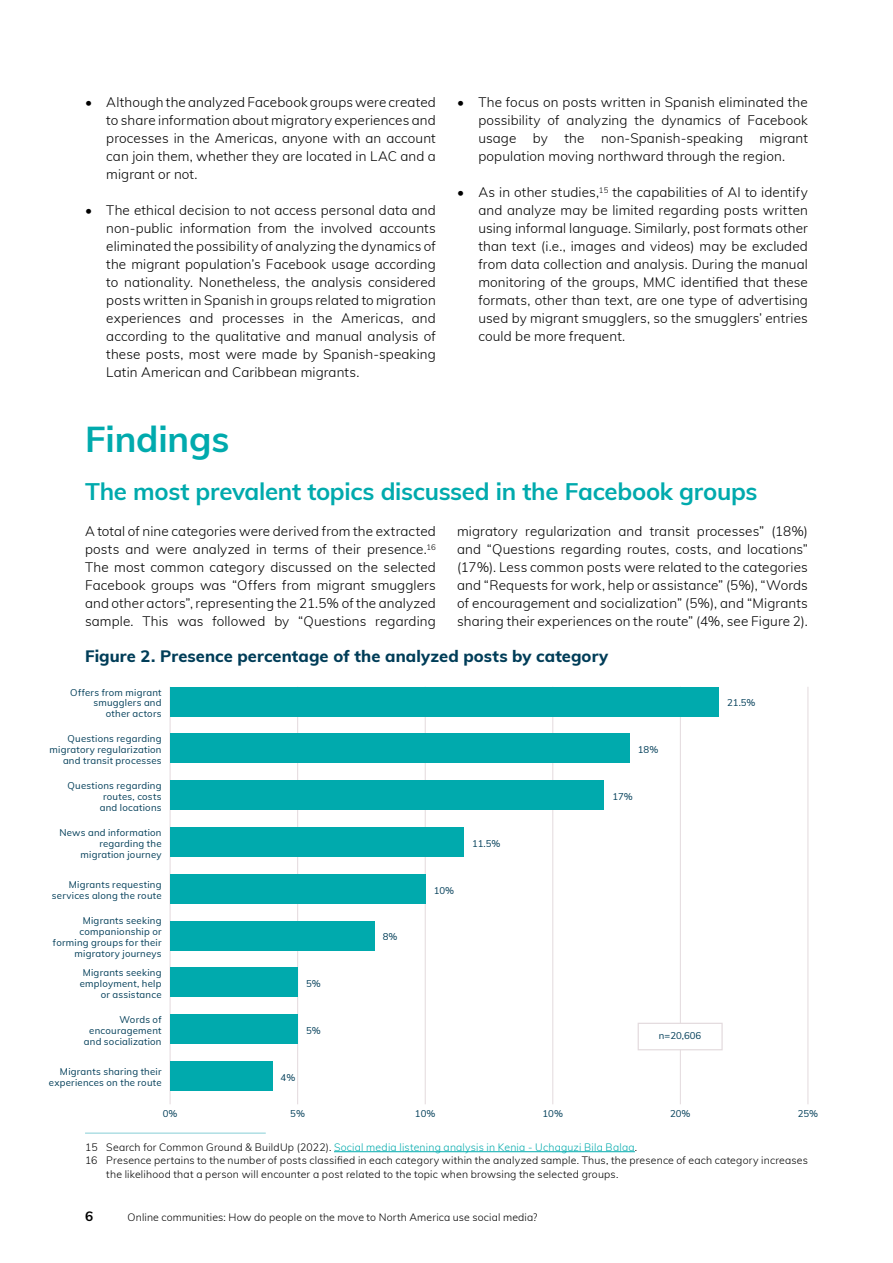
<style>
.page{position:relative;width:893px;height:1263px;background:#fff}
.page>*{position:absolute;margin:0;border:0;box-sizing:border-box;transform-origin:0 0}
.t1{font:700 36px "Muli";letter-spacing:-.005em;color:#00aaad}
.t2{font:700 24px "Muli";letter-spacing:-.01em;color:#00aaad}
.t3{font:800 16.5px "Muli";letter-spacing:.005em;color:#003d58}
.t4{font:300 13.5px/18px "Muli";letter-spacing:.01em;color:#000;text-align:justify}
.t5{font:700 13.5px "Muli";color:#000}
.t6{font:300 10.5px "Muli";letter-spacing:.015em;color:#000}
.t7{font:300 10.5px "Muli";letter-spacing:.015em;color:#00aaad}
.t8{font:9.6px/10.8px "Muli";letter-spacing:.025em;color:#003d58;text-align:right}
.s1{color:#000}
</style>
<div class="page">
<hr style="left:85px;top:1132px;width:181px;height:2px;background:#afdfe4">
<hr style="left:334px;top:1151px;width:301px;height:1px;background:#00aaad">
<hr style="left:170px;top:687px;width:1px;height:417px;background:#e3dadd">
<hr style="left:425px;top:687px;width:1px;height:417px;background:#e3dadd">
<hr style="left:552px;top:687px;width:1px;height:417px;background:#e3dadd">
<hr style="left:297px;top:687px;width:1px;height:417px;background:#e3dadd">
<hr style="left:680px;top:687px;width:1px;height:417px;background:#e3dadd">
<hr style="left:807px;top:687px;width:1px;height:417px;background:#e3dadd">
<div style="left:170px;top:780px;width:434px;height:30px;background:#00aaad"></div>
<div style="left:170px;top:827px;width:293px;height:30px;background:#00aaad"></div>
<div style="left:170px;top:874px;width:255px;height:30px;background:#00aaad"></div>
<div style="left:170px;top:921px;width:204px;height:29px;background:#00aaad"></div>
<div style="left:170px;top:967px;width:128px;height:30px;background:#00aaad"></div>
<div style="left:170px;top:1014px;width:128px;height:30px;background:#00aaad"></div>
<div style="left:170px;top:1061px;width:102px;height:30px;background:#00aaad"></div>
<div style="left:638px;top:1023px;width:85px;height:27px;background:#fff;border:1px solid #e3dadd"></div>
<div style="left:170px;top:733px;width:459px;height:30px;background:#00aaad"></div>
<div style="left:170px;top:687px;width:549px;height:29px;background:#00aaad"></div>
<p class="t4" style="left:106px;top:93px;width:331px;text-indent:-21px">• Although the analyzed Facebook groups were created to share information about migratory experiences and processes in the Americas, anyone with an account can join them, whether they are located in LAC and a migrant or not.</p>
<p class="t4" style="left:106px;top:201px;width:331px;text-indent:-21px">• The ethical decision to not access personal data and non-public information from the involved accounts eliminated the possibility of analyzing the dynamics of the migrant population’s Facebook usage according to nationality. Nonetheless, the analysis considered posts written in Spanish in groups related to migration experiences and processes in the Americas, and according to the qualitative and manual analysis of these posts, most were made by Spanish-speaking Latin American and Caribbean migrants.</p>
<p class="t4" style="left:478px;top:93px;width:331px;text-indent:-21px">• The focus on posts written in Spanish eliminated the possibility of analyzing the dynamics of Facebook usage by the non-Spanish-speaking migrant population moving northward through the region.</p>
<p class="t4" style="left:478px;top:183px;width:331px;text-indent:-21px">• As in other studies,<sup>15</sup> the capabilities of AI to identify and analyze may be limited regarding posts written using informal language. Similarly, post formats other than text (i.e., images and videos) may be excluded from data collection and analysis. During the manual monitoring of the groups, MMC identified that these formats, other than text, are one type of advertising used by migrant smugglers, so the smugglers’ entries could be more frequent.</p>
<h1 class="t1" style="left:85px;top:413px;width:146px">Findings</h1>
<h2 class="t2" style="left:85px;top:474px;width:674px">The most prevalent topics discussed in the Facebook groups</h2>
<p class="t4" style="left:85px;top:522px;width:352px">A total of nine categories were derived from the extracted posts and were analyzed in terms of their presence.<sup>16<br></sup>The most common category discussed on the selected Facebook groups was “Offers from migrant smugglers and other actors”, representing the 21.5% of the analyzed sample. This was followed by “Questions regarding</p>
<p class="t4" style="left:457px;top:522px;width:352px">migratory regularization and transit processes” (18%) and “Questions regarding routes, costs, and locations” (17%). Less common posts were related to the categories and “Requests for work, help or assistance” (5%), “Words of encouragement and socialization” (5%), and “Migrants sharing their experiences on the route” (4%, see Figure 2).</p>
<p class="t3" style="left:85px;top:644px;width:525px">Figure 2. Presence percentage of the analyzed posts by category</p>
<p class="t8" style="left:70px;top:686px;width:93px">Offers from migrant smugglers and other actors</p>
<p class="t8" style="left:50px;top:733px;width:114px">Questions regarding migratory regularization and transit processes</p>
<p class="t8" style="left:68px;top:780px;width:96px">Questions regarding routes, costs<br>and locations</p>
<p class="t8" style="left:59px;top:827px;width:104px">News and information regarding the migration journey</p>
<p class="t8" style="left:52px;top:879px;width:111px">Migrants requesting services along the route</p>
<p class="t8" style="left:53px;top:915px;width:110px">Migrants seeking companionship or forming groups for their migratory journeys</p>
<p class="t8" style="left:80px;top:967px;width:83px">Migrants seeking employment, help or assistance</p>
<p class="t8" style="left:84px;top:1014px;width:79px">Words of encouragement and socialization</p>
<p class="t8" style="left:49px;top:1066px;width:114px">Migrants sharing their experiences on the route</p>
<p class="t8" style="left:306px;top:978px;width:16px">5%</p>
<p class="t8" style="left:306px;top:1024px;width:16px">5%</p>
<p class="t8" style="left:281px;top:1071px;width:16px">4%</p>
<p class="t8" style="left:383px;top:931px;width:16px">8%</p>
<p class="t8" style="left:434px;top:884px;width:22px">10%</p>
<p class="t8" style="left:472px;top:837px;width:30px">11.5%</p>
<p class="t8" style="left:638px;top:744px;width:22px">18%</p>
<p class="t8" style="left:612px;top:791px;width:22px">17%</p>
<p class="t8" style="left:727px;top:697px;width:30px">21.5%</p>
<p class="t8" style="left:659px;top:1029px;width:44px">n=20,606</p>
<p class="t8" style="left:163px;top:1108px;width:16px">0%</p>
<p class="t8" style="left:290px;top:1108px;width:16px">5%</p>
<p class="t8" style="left:415px;top:1108px;width:22px">10%</p>
<p class="t8" style="left:542px;top:1108px;width:22px">10%</p>
<p class="t8" style="left:670px;top:1108px;width:22px">20%</p>
<p class="t8" style="left:798px;top:1108px;width:22px">25%</p>
<p class="t7" style="left:85px;top:1139px;width:554px"><span class="s1">15 Search for Common Ground &amp; BuildUp (2022).</span> Social media listening analysis in Kenia - Uchaguzi Bila Balaa<span class="s1">.</span></p>
<p class="t6" style="left:85px;top:1153px;width:724px">16 Presence pertains to the number of posts classified in each category within the analyzed sample. Thus, the presence of each category increases</p>
<p class="t6" style="left:106px;top:1166px;width:514px">the likelihood that a person will encounter a post related to the topic when browsing the selected groups.</p>
<p class="t5" style="left:85px;top:1206px;width:10px">6</p>
<p class="t6" style="left:128px;top:1210px;width:411px">Online communities: How do people on the move to North America use social media?</p>
</div>
